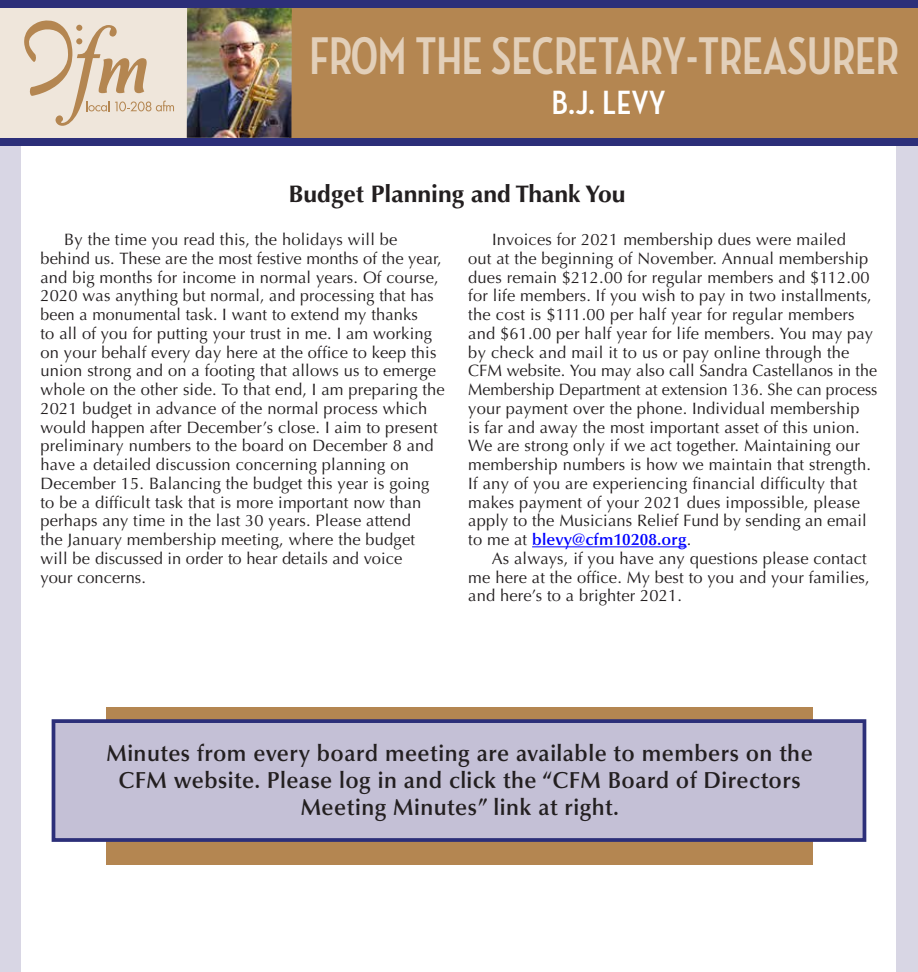
<style>
.page{position:relative;width:918px;height:972px;background:#fff}
.page>*{position:absolute;margin:0;border:0;box-sizing:border-box;transform-origin:0 0}
.t1{font:700 54px "Neutraface Condensed";color:#e2cfb9;scale:.92 1}
.t2{font:700 34.2px "Neutraface Condensed";color:#fff}
.t3{font:700 24px "Optima";color:#231f20}
.t4{font:600 23.25px/27px "Optima";letter-spacing:.02em;color:#231f20;text-align:center}
.t5{font:16.5px/18.8px "Optima";letter-spacing:.01em;color:#231f20}
.s1{font-weight:600;color:#00f}
</style>
<div class="page">
<div style="left:0;top:80px;width:20px;height:892px;background:#d8d6e4"></div>
<div style="left:896px;top:80px;width:22px;height:892px;background:#d8d6e4"></div>
<hr style="left:532px;top:546px;width:155px;height:1px;background:#00f">
<div style="left:289px;top:8px;width:629px;height:130px;background:#b48651"></div>
<div style="left:0;top:7px;width:211px;height:131px;background:#efe6db"></div>
<svg style="left:24px;top:20px;width:150px;height:106px"></svg>
<div style="left:0;top:138px;width:918px;height:8px;background:#2c2f79"></div>
<div style="left:0;top:0;width:918px;height:8px;background:#2c2f79"></div>
<img style="left:187px;top:8px;width:105px;height:130px">
<div style="left:106px;top:707px;width:707px;height:157px;background:#b48651"></div>
<div style="left:52px;top:719px;width:814px;height:123px;background:#c4c0d6;border:4px solid #2c2f79"></div>
<h1 class="t1" style="left:309px;top:25px;width:642px">FROM THE SECRETARY-TREASURER</h1>
<h2 class="t2" style="left:552px;top:83px;width:115px">B.J. LEVY</h2>
<h3 class="t3" style="left:288px;top:180px;width:339px">Budget Planning and Thank You</h3>
<p class="t5" style="left:41px;top:230px;width:406px;text-indent:24px">By the time you read this, the holidays will be behind us. These are the most festive months of the year, and big months for income in normal years. Of course, 2020 was anything but normal, and processing that has been a monumental task. I want to extend my thanks<br>to all of you for putting your trust in me. I am working on your behalf every day here at the office to keep this union strong and on a footing that allows us to emerge whole on the other side. To that end, I am preparing the 2021 budget in advance of the normal process which would happen after December’s close. I aim to present preliminary numbers to the board on December 8 and have a detailed discussion concerning planning on December 15. Balancing the budget this year is going to be a difficult task that is more important now than perhaps any time in the last 30 years. Please attend<br>the January membership meeting, where the budget will be discussed in order to hear details and voice<br>your concerns.</p>
<p class="t5" style="left:468px;top:230px;width:411px;text-indent:24px">Invoices for 2021 membership dues were mailed<br>out at the beginning of November. Annual membership dues remain $212.00 for regular members and $112.00 for life members. If you wish to pay in two installments, the cost is $111.00 per half year for regular members and $61.00 per half year for life members. You may pay by check and mail it to us or pay online through the CFM website. You may also call Sandra Castellanos in the Membership Department at extension 136. She can process your payment over the phone. Individual membership<br>is far and away the most important asset of this union.<br>We are strong only if we act together. Maintaining our membership numbers is how we maintain that strength.<br>If any of you are experiencing financial difficulty that makes payment of your 2021 dues impossible, please apply to the Musicians Relief Fund by sending an email to me at <span class="s1">blevy@cfm10208.org</span>.</p>
<p class="t5" style="left:468px;top:549px;width:403px;text-indent:23px">As always, if you have any questions please contact me here at the office. My best to you and your families, and here’s to a brighter 2021.</p>
<h3 class="t4" style="left:106px;top:740px;width:708px">Minutes from every board meeting are available to members on the<br>CFM website. Please log in and click the “CFM Board of Directors<br>Meeting Minutes” link at right.</h3>
</div>
